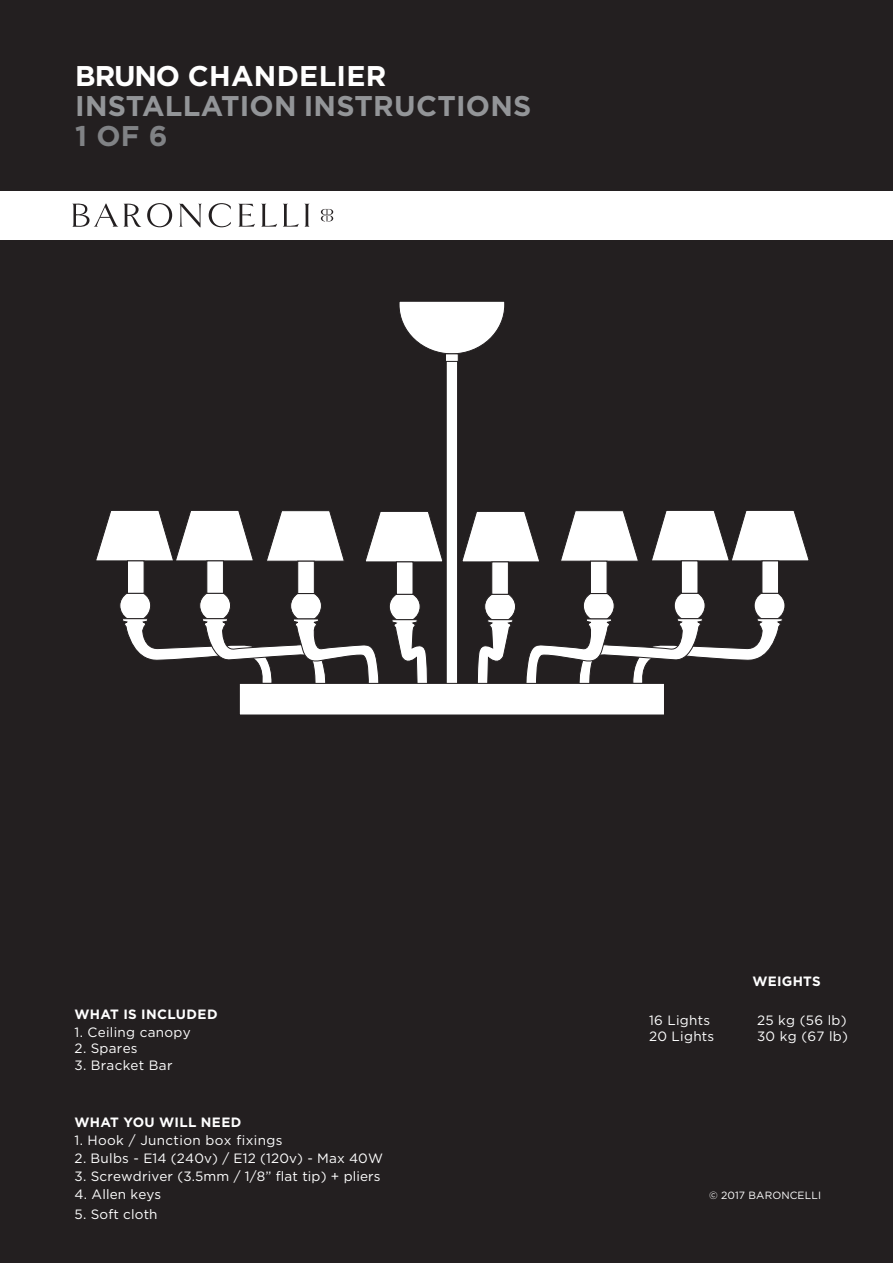
<style>
.page{position:relative;width:893px;height:1263px;background:#231f20}
.page>*{position:absolute;margin:0;border:0;box-sizing:border-box;transform-origin:0 0}
.t1{font:700 28.5px "Gotham";letter-spacing:.01em;color:#939598}
.t2{font:700 28.5px "Gotham";letter-spacing:.01em;color:#fff}
.t3{font:700 28.5px "Gotham";color:#808285}
.t4{font:13.5px "Gotham";letter-spacing:.02em;color:#fff}
.t5{font:700 13.5px "Gotham";letter-spacing:.02em;color:#fff}
.t6{font:10.5px "Gotham";letter-spacing:.01em;color:#fff}
</style>
<div class="page">
<div style="left:0;top:191px;width:893px;height:49px;background:#fff"></div>
<svg style="left:72px;top:203px;width:261px;height:24px"></svg>
<div style="left:446px;top:353px;width:12px;height:332px;background:#fff;border:1px solid #231f20"></div>
<svg style="left:399px;top:301px;width:106px;height:53px"></svg>
<svg style="left:477px;top:594px;width:39px;height:89px"></svg>
<svg style="left:462px;top:511px;width:77px;height:51px"></svg>
<svg style="left:651px;top:510px;width:158px;height:51px"></svg>
<div style="left:681px;top:561px;width:17px;height:32px;background:#fff;border:1px solid #231f20"></div>
<div style="left:762px;top:561px;width:17px;height:32px;background:#fff;border:1px solid #231f20"></div>
<div style="left:492px;top:562px;width:17px;height:32px;background:#fff;border:1px solid #231f20"></div>
<div style="left:445px;top:354px;width:13px;height:8px;background:#fff;border:1px solid #231f20"></div>
<svg style="left:561px;top:510px;width:77px;height:51px"></svg>
<svg style="left:526px;top:593px;width:259px;height:90px"></svg>
<div style="left:590px;top:561px;width:17px;height:33px;background:#fff;border:1px solid #231f20"></div>
<svg style="left:389px;top:594px;width:39px;height:89px"></svg>
<svg style="left:365px;top:511px;width:78px;height:51px"></svg>
<svg style="left:96px;top:510px;width:157px;height:51px"></svg>
<div style="left:207px;top:561px;width:17px;height:32px;background:#fff;border:1px solid #231f20"></div>
<div style="left:127px;top:561px;width:17px;height:32px;background:#fff;border:1px solid #231f20"></div>
<div style="left:396px;top:562px;width:17px;height:32px;background:#fff;border:1px solid #231f20"></div>
<svg style="left:266px;top:510px;width:78px;height:51px"></svg>
<svg style="left:119px;top:593px;width:260px;height:90px"></svg>
<div style="left:298px;top:561px;width:17px;height:33px;background:#fff;border:1px solid #231f20"></div>
<div style="left:239px;top:683px;width:426px;height:32px;background:#fff;border:1px solid #231f20"></div>
<h1 class="t2" style="left:75px;top:59px;width:313px">BRUNO CHANDELIER</h1>
<h1 class="t1" style="left:75px;top:89px;width:458px">INSTALLATION INSTRUCTIONS</h1>
<h1 class="t3" style="left:75px;top:119px;width:94px">1 OF 6</h1>
<p class="t5" style="left:74px;top:1006px;width:145px">WHAT IS INCLUDED</p>
<p class="t4" style="left:74px;top:1024px;width:118px">1. Ceiling canopy</p>
<p class="t4" style="left:74px;top:1040px;width:65px">2. Spares</p>
<p class="t4" style="left:74px;top:1057px;width:100px">3. Bracket Bar</p>
<p class="t5" style="left:74px;top:1114px;width:169px">WHAT YOU WILL NEED</p>
<p class="t4" style="left:74px;top:1132px;width:210px">1. Hook / Junction box fixings</p>
<p class="t4" style="left:74px;top:1150px;width:310px">2. Bulbs - E14 (240v) / E12 (120v) - Max 40W</p>
<p class="t4" style="left:74px;top:1168px;width:308px">3. Screwdriver (3.5mm / 1/8” flat tip) + pliers</p>
<p class="t4" style="left:74px;top:1186px;width:88px">4. Allen keys</p>
<p class="t4" style="left:74px;top:1206px;width:85px">5. Soft cloth</p>
<p class="t5" style="left:752px;top:973px;width:70px">WEIGHTS</p>
<p class="t4" style="left:649px;top:1011px;width:63px">16 Lights</p>
<p class="t4" style="left:757px;top:1011px;width:91px">25 kg (56 lb)</p>
<p class="t4" style="left:649px;top:1028px;width:67px">20 Lights</p>
<p class="t4" style="left:757px;top:1028px;width:92px">30 kg (67 lb)</p>
<p class="t6" style="left:709px;top:1188px;width:113px">© 2017 BARONCELLI</p>
</div>
